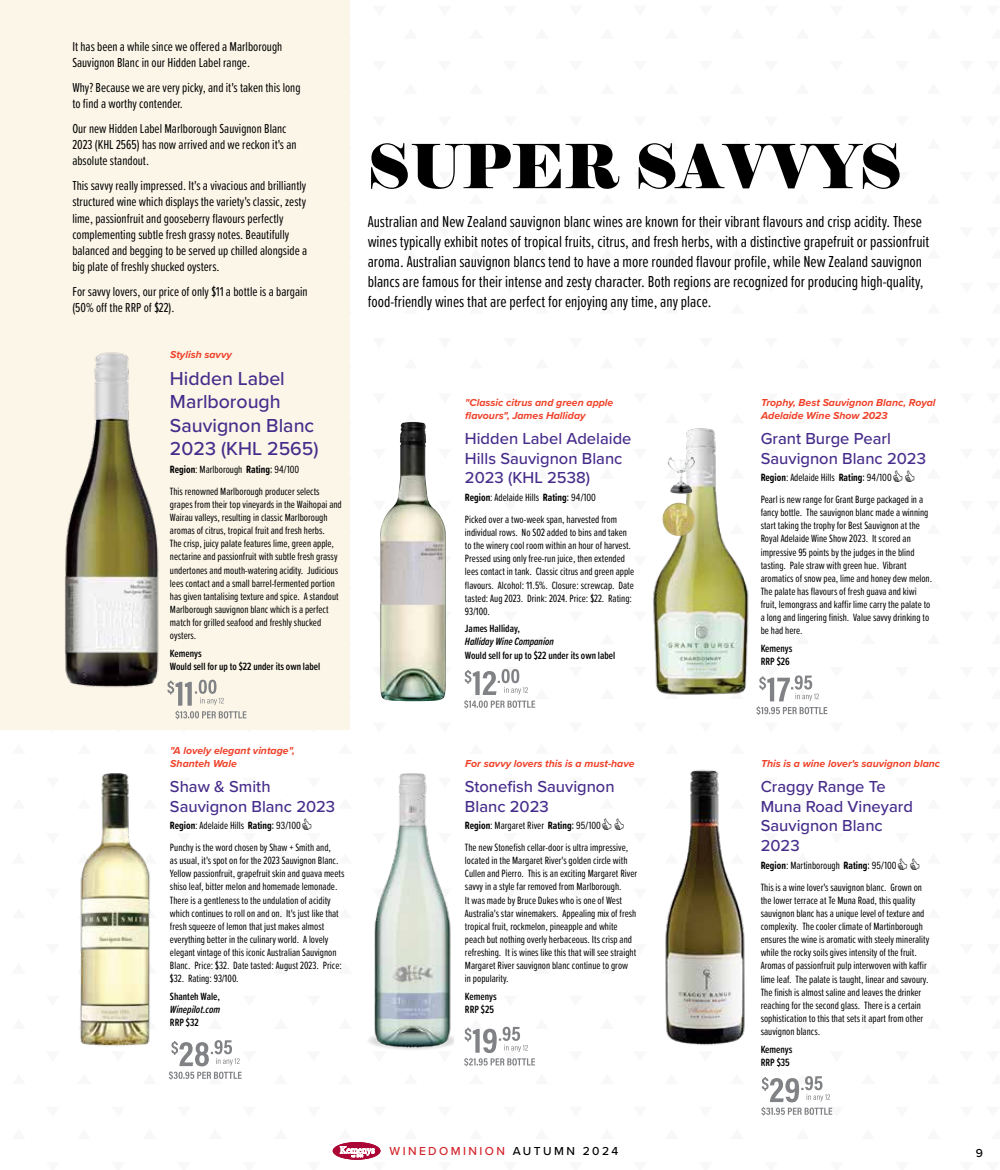
<style>
.page{position:relative;width:1000px;height:1170px;background:#fff}
.page>*{position:absolute;margin:0;border:0;box-sizing:border-box;transform-origin:0 0}
.t1{font:60.75px "Elephant";color:#000}
.t2{font:500 19.5px/23.4px "Proxima Nova";color:#472d8b}
.t3{font:16.5px/19.8px "Proxima Soft Ex Cn";color:#000}
.t4{font:500 16.5px/19.8px "Proxima Nova";color:#472d8b}
.t5{font:13.5px/16.2px "Proxima Soft Ex Cn";color:#000}
.t6{font:500 12px "Proxima Nova";letter-spacing:.2em;color:#d2232a}
.t7{font:500 12px "Proxima Nova";color:#000}
.t8{font:10.95px/13.2px "Proxima Soft Ex Cn";color:#000}
.t9{font:600 10.95px/13.2px "Proxima Soft Ex Cn";color:#000}
.t10{font:italic 600 10.95px "Proxima Soft Ex Cn";color:#000}
.t11{font:italic 700 10.5px/12.6px "Proxima Nova";color:#ef4129}
.s1{font-weight:700}
.s2{font-family:"Acumin Pro Cond";font-size:11.25px}
.s3{font-family:"Acumin Pro Cond"}
.s4{color:#000}
</style>
<div class="page">
<svg style="left:46px;top:729px;width:14px;height:1px"></svg>
<svg style="left:111px;top:729px;width:14px;height:1px"></svg>
<svg style="left:307px;top:729px;width:13px;height:1px"></svg>
<div style="left:0;top:0;width:349px;height:729px;background:#fcf6e9"></div>
<img style="left:65px;top:352px;width:94px;height:336px">
<img style="left:80px;top:773px;width:70px;height:273px">
<img style="left:380px;top:422px;width:66px;height:279px">
<img style="left:368px;top:773px;width:85px;height:277px">
<img style="left:653px;top:428px;width:96px;height:267px">
<img style="left:665px;top:770px;width:80px;height:275px">
<svg style="left:167px;top:679px;width:89px;height:51px"></svg>
<svg style="left:464px;top:669px;width:72px;height:39px"></svg>
<svg style="left:756px;top:675px;width:72px;height:39px"></svg>
<svg style="left:169px;top:1040px;width:73px;height:40px"></svg>
<svg style="left:464px;top:1026px;width:71px;height:40px"></svg>
<svg style="left:761px;top:1076px;width:72px;height:40px"></svg>
<img style="left:666px;top:457px;width:29px;height:36px">
<img style="left:662px;top:502px;width:33px;height:34px;border-radius:16px">
<svg style="left:333px;top:1142px;width:48px;height:18px"></svg>
<p class="t5" style="left:72px;top:38px;width:211px">It has been a while since we offered a Marlborough<br>Sauvignon Blanc in our Hidden Label range.</p>
<p class="t5" style="left:72px;top:79px;width:230px">Why? Because we are very picky, and it's taken this long to find a worthy contender.</p>
<p class="t5" style="left:72px;top:120px;width:226px">Our new Hidden Label Marlborough Sauvignon Blanc<br>2023 (KHL 2565) has now arrived and we reckon it's an absolute standout.</p>
<p class="t5" style="left:72px;top:177px;width:236px">This savvy really impressed. It's a vivacious and brilliantly structured wine which displays the variety's classic, zesty lime, passionfruit and gooseberry flavours perfectly complementing subtle fresh grassy notes. Beautifully balanced and begging to be served up chilled alongside a big plate of freshly shucked oysters.</p>
<p class="t5" style="left:72px;top:283px;width:237px">For savvy lovers, our price of only $11 a bottle is a bargain (50% off the RRP of $22).</p>
<p class="t11" style="left:170px;top:348px;width:63px">Stylish savvy</p>
<h2 class="t2" style="left:170px;top:366px;width:150px">Hidden Label<br>Marlborough<br>Sauvignon Blanc<br>2023 (KHL 2565)</h2>
<p class="t8" style="left:170px;top:458px;width:151px;line-height:21.6px"><span class="s1">Region</span>: Marlborough <span class="s1">Rating</span><span class="s2">:</span> <span class="s3">94/100<br></span>This renowned Marlborough producer selects</p>
<p class="t8" style="left:170px;top:497px;width:173px">grapes from their top vineyards in the Waihopai and Wairau valleys, resulting in classic Marlborough aromas of citrus, tropical fruit and fresh herbs.<br>The crisp, juicy palate features lime, green apple, nectarine and passionfruit with subtle fresh grassy undertones and mouth-watering acidity. Judicious lees contact and a small barrel-fermented portion has given tantalising texture and spice. A standout Marlborough sauvignon blanc which is a perfect match for grilled seafood and freshly shucked oysters.</p>
<p class="t9" style="left:170px;top:646px;width:152px">Kemenys<br>Would sell for up to $22 under its own label</p>
<h1 class="t1" style="left:367px;top:128px;width:536px">SUPER SAVVYS</h1>
<p class="t3" style="left:367px;top:211px;width:563px">Australian and New Zealand sauvignon blanc wines are known for their vibrant flavours and crisp acidity. These wines typically exhibit notes of tropical fruits, citrus, and fresh herbs, with a distinctive grapefruit or passionfruit aroma. Australian sauvignon blancs tend to have a more rounded flavour profile, while New Zealand sauvignon blancs are famous for their intense and zesty character. Both regions are recognized for producing high-quality, food-friendly wines that are perfect for enjoying any time, any place.</p>
<p class="t11" style="left:465px;top:396px;width:150px">"Classic citrus and green apple flavours", James Halliday</p>
<h3 class="t4" style="left:465px;top:427px;width:168px">Hidden Label Adelaide<br>Hills Sauvignon Blanc<br>2023 (KHL 2538)</h3>
<p class="t8" style="left:465px;top:486px;width:153px;line-height:21.6px"><span class="s1">Region</span>: Adelaide Hills <span class="s1">Rating</span><span class="s2">:</span> <span class="s3">94/100<br></span>Picked over a two-week span, harvested from</p>
<p class="t8" style="left:465px;top:525px;width:171px">individual rows. No SO2 added to bins and taken to the winery cool room within an hour of harvest.<br>Pressed using only free-run juice, then extended lees contact in tank. Classic citrus and green apple flavours. Alcohol: 11.5%. Closure: screwcap. Date tasted: Aug 2023. Drink: 2024. Price: $22. Rating:<br>93/100.</p>
<p class="t9" style="left:465px;top:621px;width:57px">James Halliday,</p>
<p class="t10" style="left:465px;top:633px;width:90px">Halliday Wine Companion</p>
<p class="t9" style="left:465px;top:647px;width:152px">Would sell for up to $22 under its own label</p>
<p class="t11" style="left:760px;top:396px;width:176px">Trophy, Best Sauvignon Blanc, Royal<br>Adelaide Wine Show 2023</p>
<h3 class="t4" style="left:760px;top:427px;width:167px">Grant Burge Pearl<br>Sauvignon Blanc 2023</h3>
<p class="t8" style="left:760px;top:466px;width:164px;line-height:21.6px"><span class="s1">Region</span>: Adelaide Hills <span class="s1">Rating</span><span class="s2">:</span> <span class="s3">94/100<br></span>Pearl is new range for Grant Burge packaged in a</p>
<p class="t8" style="left:760px;top:505px;width:173px">fancy bottle. The sauvignon blanc made a winning start taking the trophy for Best Sauvignon at the Royal Adelaide Wine Show 2023. It scored an impressive 95 points by the judges in the blind tasting. Pale straw with green hue. Vibrant aromatics of snow pea, lime and honey dew melon.<br>The palate has flavours of fresh guava and kiwi fruit, lemongrass and kaffir lime carry the palate to a long and lingering finish. Value savvy drinking to be had here.</p>
<p class="t9" style="left:760px;top:641px;width:33px">Kemenys<br>RRP $26</p>
<p class="t11" style="left:170px;top:744px;width:126px">"A lovely elegant vintage",<br>Shanteh Wale</p>
<h3 class="t4" style="left:170px;top:775px;width:167px">Shaw &amp; Smith<br>Sauvignon Blanc 2023</h3>
<p class="t8" style="left:170px;top:814px;width:163px;line-height:21.6px"><span class="s1">Region</span>: Adelaide Hills <span class="s1">Rating</span><span class="s2">:</span> <span class="s3">93/100<br></span>Punchy is the word chosen by Shaw + Smith and,</p>
<p class="t8" style="left:170px;top:853px;width:176px">as usual, it's spot on for the 2023 Sauvignon Blanc.<br>Yellow passionfruit, grapefruit skin and guava meets shiso leaf, bitter melon and homemade lemonade.<br>There is a gentleness to the undulation of acidity which continues to roll on and on. It's just like that fresh squeeze of lemon that just makes almost everything better in the culinary world. A lovely elegant vintage of this iconic Australian Sauvignon Blanc. Price: $32. Date tasted: August 2023. Price: $32. Rating: 93/100.</p>
<p class="t9" style="left:170px;top:989px;width:52px">Shanteh Wale,</p>
<p class="t10" style="left:170px;top:1001px;width:52px">Winepilot.com</p>
<p class="t9" style="left:170px;top:1015px;width:30px">RRP $32</p>
<p class="t11" style="left:465px;top:756px;width:171px">For savvy lovers this is a must-have</p>
<h3 class="t4" style="left:465px;top:775px;width:151px">Stonefish Sauvignon<br>Blanc 2023</h3>
<p class="t8" style="left:465px;top:814px;width:165px;line-height:21.6px"><span class="s1">Region</span>: Margaret River <span class="s1">Rating</span><span class="s2">:</span> <span class="s3">95/100<br></span>The new Stonefish cellar-door is ultra impressive,</p>
<p class="t8" style="left:465px;top:853px;width:174px">located in the Margaret River's golden circle with Cullen and Pierro. This is an exciting Margaret River savvy in a style far removed from Marlborough.<br>It was made by Bruce Dukes who is one of West Australia's star winemakers. Appealing mix of fresh tropical fruit, rockmelon, pineapple and white peach but nothing overly herbaceous. Its crisp and refreshing. It is wines like this that will see straight Margaret River sauvignon blanc continue to grow<br>in popularity.</p>
<p class="t9" style="left:465px;top:989px;width:33px">Kemenys<br>RRP $25</p>
<p class="t11" style="left:760px;top:756px;width:181px">This is a wine lover's sauvignon blanc</p>
<h3 class="t4" style="left:760px;top:775px;width:154px">Craggy Range Te<br>Muna Road Vineyard<br>Sauvignon Blanc<br>2023</h3>
<p class="t8" style="left:760px;top:853px;width:163px;line-height:21.6px"><span class="s1">Region</span>: Martinborough <span class="s1">Rating</span><span class="s2">:</span> <span class="s3">95/100<br></span>This is a wine lover's sauvignon blanc. Grown on</p>
<p class="t8" style="left:760px;top:892px;width:170px">the lower terrace at Te Muna Road, this quality sauvignon blanc has a unique level of texture and complexity. The cooler climate of Martinborough ensures the wine is aromatic with steely minerality while the rocky soils gives intensity of the fruit.<br>Aromas of passionfruit pulp interwoven with kaffir lime leaf. The palate is taught, linear and savoury.<br>The finish is almost saline and leaves the drinker reaching for the second glass. There is a certain sophistication to this that sets it apart from other sauvignon blancs.</p>
<p class="t9" style="left:760px;top:1041px;width:33px">Kemenys<br>RRP $35</p>
<p class="t6" style="left:389px;top:1142px;width:230px">WINEDOMINION <span class="s4">AUTUMN 2024</span></p>
<p class="t7" style="left:975px;top:1143px;width:9px">9</p>
</div>
